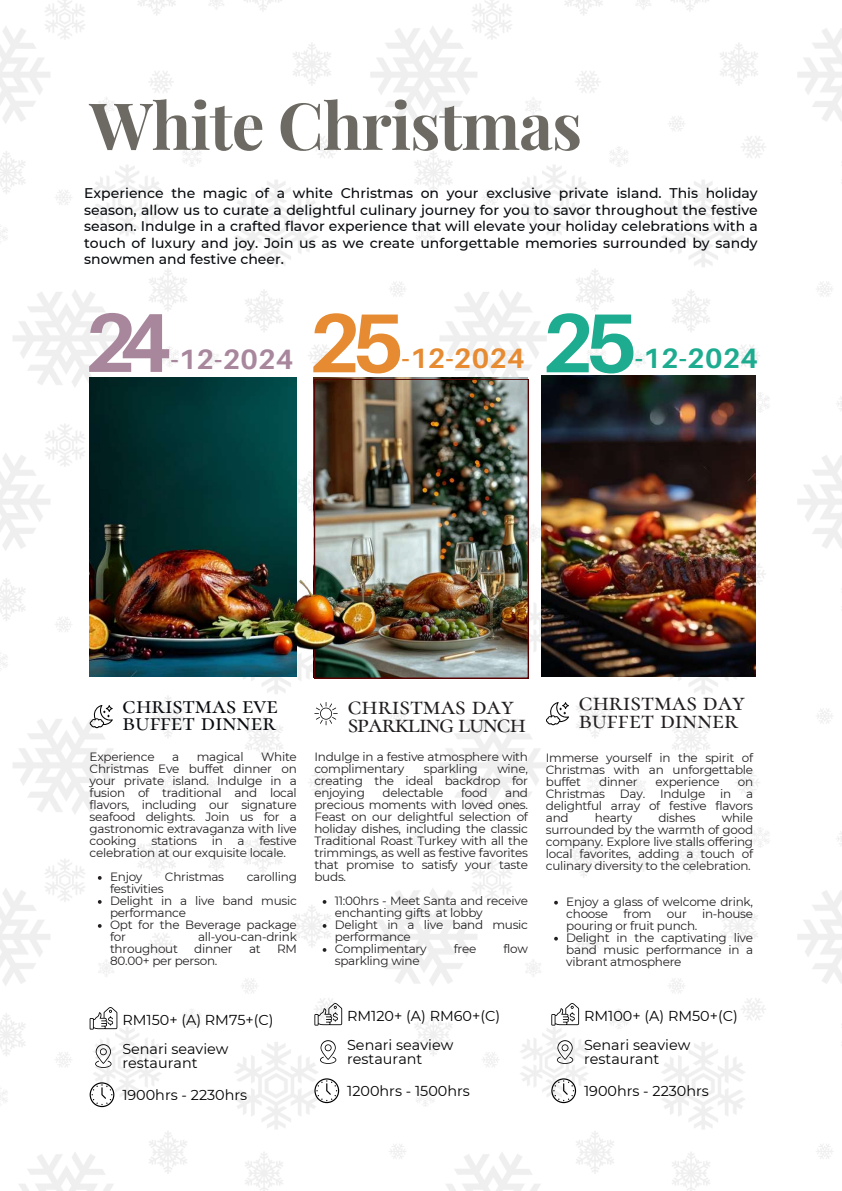
<style>
.page{position:relative;width:842px;height:1191px;background:#fff}
.page>*{position:absolute;margin:0;border:0;box-sizing:border-box;transform-origin:0 0}
.t1{font:700 83.6px "Aileron";color:#a8879d}
.t2{font:700 83.6px "Aileron";color:#e68b32}
.t3{font:700 83.6px "Aileron";color:#1dac90}
.t4{font:700 65.1px "Playfair Display";letter-spacing:-.015em;color:#6d6a64}
.t5{font:700 28px "Aileron";letter-spacing:.01em;color:#a8879d}
.t6{font:700 28px "Aileron";letter-spacing:.01em;color:#e68b32}
.t7{font:700 28px "Aileron";letter-spacing:.01em;color:#1dac90}
.t8{font:500 26px "Cormorant SC";color:#231f20}
.t9{font:500 26px "Cormorant SC";letter-spacing:-.04em;color:#231f20}
.t10{font:500 25px "Cormorant SC";color:#070a0e}
.t11{font:14.4px/29.1px "Montserrat";color:#000}
.t12{font:500 14px/16.5px "Montserrat";color:#070a0e;text-align:justify}
.t13{font:12px/12px "Montserrat";letter-spacing:-.02em;color:#231f20;text-align:justify}
</style>
<div class="page">
<img style="left:0;top:0;width:842px;height:814px">
<svg style="left:314px;top:702px;width:24px;height:23px"></svg>
<svg style="left:90px;top:704px;width:23px;height:24px"></svg>
<img style="left:0;top:827px;width:842px;height:363px">
<svg style="left:90px;top:1006px;width:27px;height:23px"></svg>
<svg style="left:95px;top:1044px;width:17px;height:23px"></svg>
<svg style="left:90px;top:1082px;width:24px;height:24px"></svg>
<svg style="left:546px;top:702px;width:23px;height:23px"></svg>
<svg style="left:551px;top:1002px;width:28px;height:23px"></svg>
<svg style="left:557px;top:1040px;width:16px;height:23px"></svg>
<svg style="left:551px;top:1078px;width:25px;height:24px"></svg>
<img style="left:90px;top:377px;width:207px;height:299px">
<img style="left:314px;top:379px;width:214px;height:299px">
<img style="left:90px;top:501px;width:308px;height:174px">
<svg style="left:314px;top:1002px;width:28px;height:23px"></svg>
<svg style="left:320px;top:1040px;width:16px;height:23px"></svg>
<svg style="left:314px;top:1078px;width:25px;height:24px"></svg>
<img style="left:542px;top:376px;width:213px;height:300px">
<svg style="left:98px;top:875px;width:4px;height:4px"></svg>
<svg style="left:98px;top:899px;width:4px;height:4px"></svg>
<svg style="left:98px;top:923px;width:4px;height:4px"></svg>
<svg style="left:554px;top:900px;width:4px;height:4px"></svg>
<svg style="left:554px;top:936px;width:4px;height:4px"></svg>
<svg style="left:323px;top:899px;width:3px;height:4px"></svg>
<svg style="left:323px;top:923px;width:3px;height:4px"></svg>
<svg style="left:323px;top:947px;width:3px;height:4px"></svg>
<h2 class="t4" style="left:90px;top:79px;width:494px">White Christmas</h2>
<p class="t12" style="left:84px;top:185px;width:675px">Experience the magic of a white Christmas on your exclusive private island. This holiday season, allow us to curate a delightful culinary journey for you to savor throughout the festive season. Indulge in a crafted flavor experience that will elevate your holiday celebrations with a touch of luxury and joy. Join us as we create unforgettable memories surrounded by sandy snowmen and festive cheer.</p>
<h1 class="t1" style="left:84px;top:291px;width:89px">24</h1>
<h3 class="t5" style="left:170px;top:342px;width:125px">-12-2024</h3>
<h1 class="t2" style="left:308px;top:291px;width:97px">25</h1>
<h3 class="t6" style="left:401px;top:341px;width:125px">-12-2024</h3>
<h1 class="t3" style="left:542px;top:291px;width:97px">25</h1>
<h3 class="t7" style="left:635px;top:341px;width:125px">-12-2024</h3>
<h3 class="t10" style="left:123px;top:689px;width:157px">christmas eve</h3>
<h3 class="t10" style="left:123px;top:707px;width:155px">buffet dinner</h3>
<h3 class="t8" style="left:348px;top:690px;width:168px">christmas day</h3>
<h3 class="t9" style="left:348px;top:708px;width:180px">sparkling lunch</h3>
<h3 class="t8" style="left:579px;top:686px;width:168px">christmas day</h3>
<h3 class="t8" style="left:579px;top:704px;width:161px">buffet dinner</h3>
<p class="t13" style="left:90px;top:750px;width:209px;text-indent:171px">White Christmas Eve buffet dinner on your private island. Indulge in a fusion of traditional and local flavors, including our signature seafood delights. Join us for a gastronomic extravaganza with live cooking stations in a festive celebration at our exquisite locale.</p>
<p class="t13" style="left:110px;top:870px;width:34px">Enjoy</p>
<p class="t13" style="left:165px;top:870px;width:61px">Christmas</p>
<p class="t13" style="left:247px;top:870px;width:52px">carolling</p>
<p class="t13" style="left:110px;top:882px;width:188px;text-align:left">festivities<br>Delight in a live band music performance<br>Opt for the Beverage package for</p>
<p class="t13" style="left:90px;top:750px;width:66px">Experience</p>
<p class="t13" style="left:172px;top:750px;width:9px">a</p>
<p class="t13" style="left:197px;top:750px;width:48px">magical</p>
<p class="t13" style="left:198px;top:930px;width:100px">all-you-can-drink</p>
<p class="t13" style="left:110px;top:942px;width:69px">throughout</p>
<p class="t13" style="left:194px;top:942px;width:40px">dinner</p>
<p class="t13" style="left:249px;top:942px;width:13px">at</p>
<p class="t13" style="left:277px;top:942px;width:21px">RM</p>
<p class="t13" style="left:110px;top:954px;width:109px">80.00+ per person.</p>
<p class="t13" style="left:314px;top:750px;width:215px">Indulge in a festive atmosphere with complimentary</p>
<p class="t13" style="left:314px;top:762px;width:215px;text-indent:183px">wine, creating the ideal backdrop for enjoying</p>
<p class="t13" style="left:424px;top:762px;width:55px">sparkling</p>
<p class="t13" style="left:383px;top:786px;width:62px">delectable</p>
<p class="t13" style="left:461px;top:786px;width:28px">food</p>
<p class="t13" style="left:314px;top:786px;width:215px;text-indent:191px">and precious moments with loved ones.<br>Feast on our delightful selection of holiday dishes, including the classic Traditional Roast Turkey with all the trimmings, as well as festive favorites that promise to satisfy your taste buds.</p>
<p class="t13" style="left:335px;top:894px;width:195px;text-align:left">11:00hrs - Meet Santa and receive enchanting gifts at lobby<br>Delight in a live band music performance<br>Complimentary</p>
<p class="t13" style="left:454px;top:942px;width:24px">free</p>
<p class="t13" style="left:503px;top:942px;width:26px">flow</p>
<p class="t13" style="left:335px;top:954px;width:86px">sparkling wine</p>
<p class="t13" style="left:546px;top:751px;width:209px">Immerse yourself in the spirit of Christmas with an unforgettable buffet</p>
<p class="t13" style="left:599px;top:775px;width:40px">dinner</p>
<p class="t13" style="left:655px;top:775px;width:66px">experience</p>
<p class="t13" style="left:546px;top:775px;width:209px;text-indent:192px">on Christmas Day. Indulge in a delightful array of festive flavors and</p>
<p class="t13" style="left:546px;top:811px;width:209px;text-indent:176px">while surrounded by the warmth of good company. Explore live stalls offering local favorites, adding a touch of culinary diversity to the celebration.</p>
<p class="t13" style="left:566px;top:895px;width:188px">Enjoy a glass of welcome drink, choose</p>
<p class="t13" style="left:595px;top:811px;width:39px">hearty</p>
<p class="t13" style="left:658px;top:811px;width:39px">dishes</p>
<p class="t13" style="left:623px;top:907px;width:30px">from</p>
<p class="t13" style="left:667px;top:907px;width:21px">our</p>
<p class="t13" style="left:702px;top:907px;width:53px">in-house</p>
<p class="t13" style="left:566px;top:919px;width:188px;text-align:left">pouring or fruit punch.<br>Delight in the captivating live band music performance in a vibrant atmosphere</p>
<p class="t11" style="left:122px;top:1004px;width:153px">RM150+ (A) RM75+(C)<br>Senari seaview</p>
<p class="t11" style="left:122px;top:1048px;width:77px">restaurant</p>
<p class="t11" style="left:122px;top:1080px;width:126px">1900hrs - 2230hrs</p>
<p class="t11" style="left:347px;top:1000px;width:155px">RM120+ (A) RM60+(C)<br>Senari seaview</p>
<p class="t11" style="left:347px;top:1044px;width:77px">restaurant</p>
<p class="t11" style="left:347px;top:1076px;width:124px">1200hrs - 1500hrs</p>
<p class="t11" style="left:584px;top:1000px;width:155px">RM100+ (A) RM50+(C)<br>Senari seaview</p>
<p class="t11" style="left:584px;top:1044px;width:77px">restaurant</p>
<p class="t11" style="left:584px;top:1076px;width:126px">1900hrs - 2230hrs</p>
</div>
